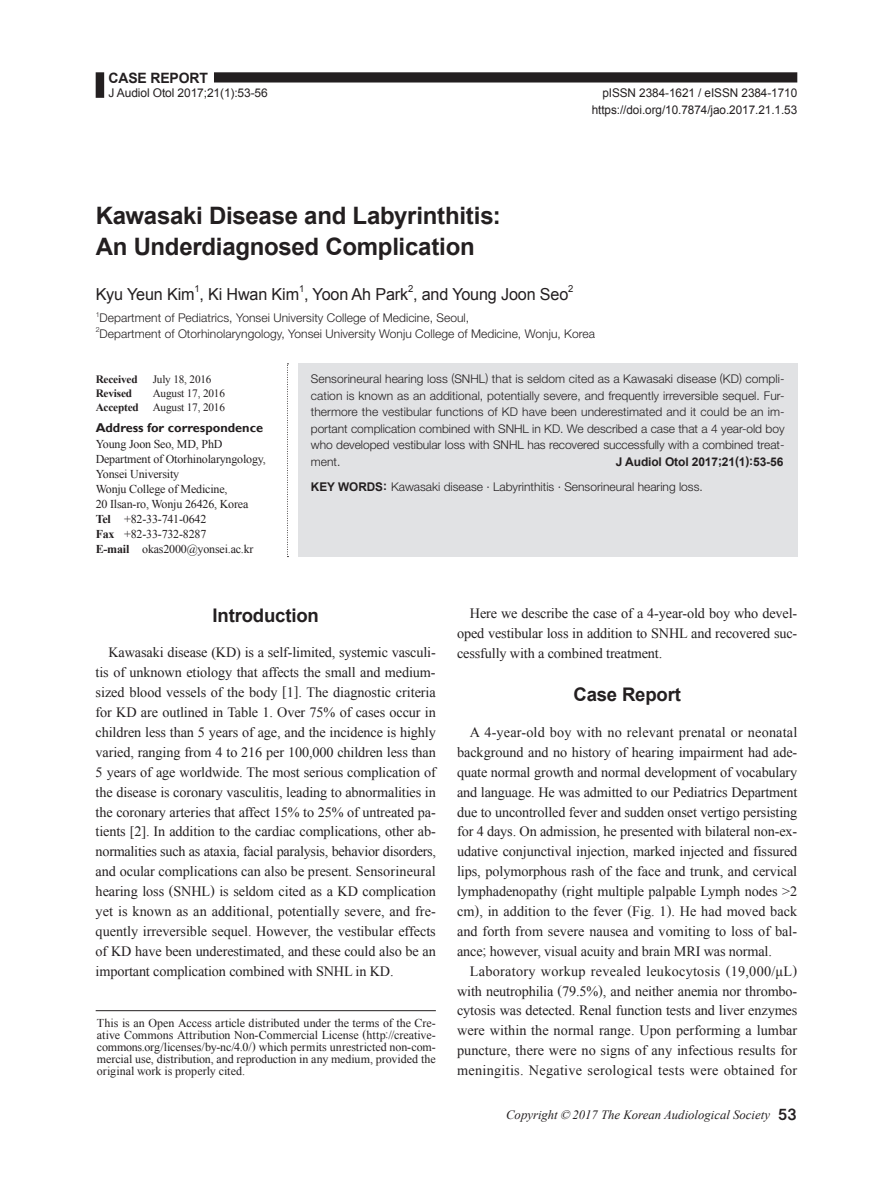
<style>
.page{position:relative;width:893px;height:1191px;background:#fff}
.page>*{position:absolute;margin:0;border:0;box-sizing:border-box;transform-origin:0 0}
.t1{font:700 24px/31.5px "Arial";letter-spacing:-.01em;color:#231f20}
.t2{font:700 18.75px "Arial";letter-spacing:-.01em;color:#231f20}
.t3{font:16.5px "Arial";letter-spacing:-.01em;color:#231f20}
.t4{font:14.25px/20px "Times New Roman";letter-spacing:-.01em;color:#231f20;text-align:justify}
.t5{font:700 14.25px "Arial";letter-spacing:-.01em;color:#231f20}
.t6{font:italic 12.75px "Times New Roman";color:#231f20}
.t7{font:700 12.75px "Gill Sans";color:#231f20}
.t8{font:300 12px/16.5px "Helvetica Neue LT Std";letter-spacing:.005em;color:#231f20;text-align:justify}
.t9{font:12px/15px "Times New Roman";letter-spacing:-.015em;color:#231f20}
.t10{font:12px/16.5px "Arial";letter-spacing:-.005em;color:#231f20;text-align:right}
.t11{font:700 12px "Arial";letter-spacing:-.01em;color:#231f20}
.t12{font:11.25px/13.8px "Times New Roman";letter-spacing:-.015em;color:#231f20;text-align:right}
.t13{font:700 11.25px "Times New Roman";letter-spacing:-.015em;color:#231f20}
.t14{font:9.6px "Arial";color:#231f20}
.t15{font:300 7.05px "Helvetica Neue LT Std";color:#231f20}
.s1{font-weight:700}
.s2{font-family:"Arial";font-weight:700}
.s3{color:#e1e2e4}
.s4{font-family:"Korean GD";font-weight:800;font-style:normal;font-size:15px}
</style>
<div class="page">
<div style="left:214px;top:72px;width:583px;height:10px;background:#231f20"></div>
<div style="left:96px;top:72px;width:8px;height:26px;background:#231f20"></div>
<div style="left:298px;top:363px;width:499px;height:194px;background:#e1e2e4"></div>
<svg style="left:287px;top:363px;width:1px;height:194px"></svg>
<hr style="left:96px;top:1010px;width:340px;height:1px;background:#231f20">
<p class="t5" style="left:109px;top:68px;width:101px">CASE REPORT</p>
<p class="t10" style="left:109px;top:85px;width:161px">J Audiol Otol 2017;21(1):53-56</p>
<p class="t10" style="left:592px;top:85px;width:207px">pISSN 2384-1621 / eISSN 2384-1710 https://doi.org/10.7874/jao.2017.21.1.53</p>
<h1 class="t1" style="left:96px;top:200px;width:406px">Kawasaki Disease and Labyrinthitis:<br>An Underdiagnosed Complication</h1>
<p class="t3" style="left:96px;top:284px;width:474px">Kyu Yeun Kim , Ki Hwan Kim , Yoon Ah Park , and Young Joon Seo</p>
<p class="t14" style="left:194px;top:283px;width:7px">1</p>
<p class="t14" style="left:299px;top:283px;width:7px">1</p>
<p class="t14" style="left:408px;top:283px;width:7px">2</p>
<p class="t14" style="left:568px;top:283px;width:7px">2</p>
<p class="t15" style="left:96px;top:310px;width:5px">1</p>
<p class="t8" style="left:100px;top:309px;width:371px">Department of Pediatrics, Yonsei University College of Medicine, Seoul,</p>
<p class="t15" style="left:96px;top:325px;width:5px">2</p>
<p class="t8" style="left:100px;top:325px;width:497px">Department of Otorhinolaryngology, Yonsei University Wonju College of Medicine, Wonju, Korea</p>
<p class="t13" style="left:96px;top:372px;width:43px">Received</p>
<p class="t12" style="left:153px;top:372px;width:60px">July 18, 2016</p>
<p class="t13" style="left:96px;top:386px;width:38px">Revised</p>
<p class="t8" style="left:311px;top:370px;width:475px">Sensorineural hearing loss (SNHL) that is seldom cited as a Kawasaki disease (KD) compli&shy;cation is known as an additional, potentially severe, and frequently irreversible sequel. Fur&shy;thermore the vestibular functions of KD have been underestimated and it could be an im&shy;portant complication combined with SNHL in KD. We described a case that a 4 year-old boy who developed vestibular loss with SNHL has recovered successfully with a combined treat&shy;ment.</p>
<p class="t12" style="left:96px;top:386px;width:131px">August 17, 2016<br><span class="s1">Accepted</span> August 17, 2016</p>
<p class="t7" style="left:96px;top:420px;width:169px">Address for correspondence</p>
<p class="t9" style="left:96px;top:436px;width:172px">Young Joon Seo, MD, PhD<br>Department of Otorhinolaryngology,<br>Yonsei University<br>Wonju College of Medicine,<br>20 Ilsan-ro, Wonju 26426, Korea<br><span class="s1">Tel</span> +82-33-741-0642<br><span class="s1">Fax</span> +82-33-732-8287<br><span class="s1">E-mail</span> okas2000@yonsei.ac.kr</p>
<p class="t11" style="left:616px;top:454px;width:169px">J Audiol Otol 2017;21(1):53-56</p>
<p class="t8" style="left:311px;top:478px;width:393px"><span class="s2">KEY WORDS:</span><span class="s3">0</span>Kawasaki disease · Labyrinthitis · Sensorineural hearing loss.</p>
<h2 class="t2" style="left:213px;top:603px;width:108px">Introduction</h2>
<p class="t4" style="left:96px;top:642px;width:342px;text-indent:13px">Kawasaki disease (KD) is a self-limited, systemic vasculi&shy;tis of unknown etiology that affects the small and medium&shy;sized blood vessels of the body [1]. The diagnostic criteria for KD are outlined in Table 1. Over 75% of cases occur in children less than 5 years of age, and the incidence is highly varied, ranging from 4 to 216 per 100,000 children less than 5 years of age worldwide. The most serious complication of the disease is coronary vasculitis, leading to abnormalities in the coronary arteries that affect 15% to 25% of untreated pa&shy;tients [2]. In addition to the cardiac complications, other ab&shy;normalities such as ataxia, facial paralysis, behavior disorders, and ocular complications can also be present. Sensorineural hearing loss (SNHL) is seldom cited as a KD complication yet is known as an additional, potentially severe, and fre&shy;quently irreversible sequel. However, the vestibular effects of KD have been underestimated, and these could also be an important complication combined with SNHL in KD.</p>
<p class="t9" style="left:97px;top:1017px;width:340px;line-height:12px;text-align:justify">This is an Open Access article distributed under the terms of the Cre&shy;ative Commons Attribution Non-Commercial License (http://creative&shy;commons.org/licenses/by-nc/4.0/) which permits unrestricted non-com&shy;mercial use, distribution, and reproduction in any medium, provided the original work is properly cited.</p>
<p class="t4" style="left:457px;top:603px;width:342px;text-indent:13px">Here we describe the case of a 4-year-old boy who devel&shy;oped vestibular loss in addition to SNHL and recovered suc&shy;cessfully with a combined treatment.</p>
<h2 class="t2" style="left:573px;top:682px;width:109px">Case Report</h2>
<p class="t4" style="left:457px;top:722px;width:342px;text-indent:13px">A 4-year-old boy with no relevant prenatal or neonatal background and no history of hearing impairment had ade&shy;quate normal growth and normal development of vocabulary and language. He was admitted to our Pediatrics Department due to uncontrolled fever and sudden onset vertigo persisting for 4 days. On admission, he presented with bilateral non-ex&shy;udative conjunctival injection, marked injected and fissured lips, polymorphous rash of the face and trunk, and cervical lymphadenopathy (right multiple palpable Lymph nodes &gt;2 cm), in addition to the fever (Fig. 1). He had moved back and forth from severe nausea and vomiting to loss of bal&shy;ance; however, visual acuity and brain MRI was normal.</p>
<p class="t4" style="left:457px;top:960px;width:342px;text-indent:13px">Laboratory workup revealed leukocytosis (19,000/μL) with neutrophilia (79.5%), and neither anemia nor thrombo&shy;cytosis was detected. Renal function tests and liver enzymes were within the normal range. Upon performing a lumbar puncture, there were no signs of any infectious results for meningitis. Negative serological tests were obtained for</p>
<p class="t6" style="left:506px;top:1106px;width:293px">Copyright © 2017 The Korean Audiological Society <span class="s4">53</span></p>
</div>
